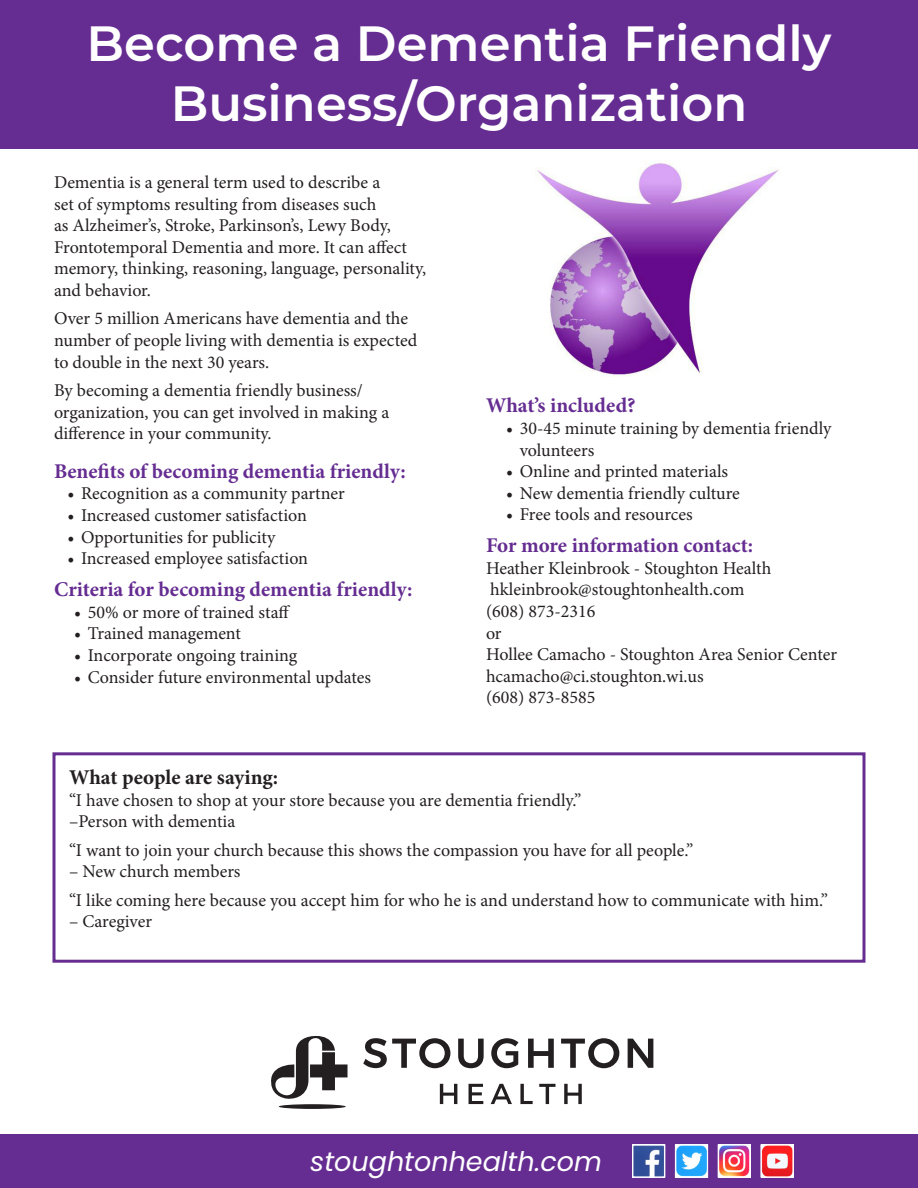
<style>
.page{position:relative;width:918px;height:1188px;background:#fff}
.page>*{position:absolute;margin:0;border:0;box-sizing:border-box;transform-origin:0 0}
.t1{font:600 49.5px/59.4px "Montserrat";color:#fff;text-align:center}
.t2{font:italic 27px "Poppins";color:#fff}
.t3{font:700 21px "Minion Pro";color:#652d91}
.t4{font:700 21px "Minion Pro";letter-spacing:-.005em;color:#231f20}
.t5{font:18px/21.6px "Minion Pro";color:#231f20}
</style>
<div class="page">
<div style="left:0;top:0;width:918px;height:148px;background:#652d91"></div>
<div style="left:52px;top:752px;width:814px;height:211px;border:3px solid #652d91"></div>
<svg style="left:271px;top:1036px;width:77px;height:63px"></svg>
<div style="left:279px;top:1104px;width:67px;height:5px;background:#231f20;border-radius:50%"></div>
<svg style="left:440px;top:1084px;width:17px;height:20px"></svg>
<svg style="left:469px;top:1084px;width:14px;height:20px"></svg>
<svg style="left:491px;top:1084px;width:21px;height:20px"></svg>
<svg style="left:520px;top:1084px;width:13px;height:20px"></svg>
<svg style="left:539px;top:1084px;width:17px;height:20px"></svg>
<svg style="left:564px;top:1084px;width:18px;height:20px"></svg>
<svg style="left:458px;top:1039px;width:26px;height:29px"></svg>
<svg style="left:363px;top:1038px;width:87px;height:30px"></svg>
<svg style="left:491px;top:1038px;width:27px;height:30px"></svg>
<svg style="left:628px;top:1039px;width:25px;height:29px"></svg>
<svg style="left:561px;top:1038px;width:58px;height:30px"></svg>
<svg style="left:528px;top:1039px;width:26px;height:29px"></svg>
<div style="left:0;top:1134px;width:918px;height:54px;background:#652d91"></div>
<img style="left:634px;top:1146px;width:29px;height:30px">
<div style="left:632px;top:1144px;width:33px;height:34px;border:1px solid #fff"></div>
<img style="left:720px;top:1146px;width:29px;height:30px">
<div style="left:718px;top:1144px;width:33px;height:34px;border:1px solid #fff"></div>
<img style="left:677px;top:1146px;width:29px;height:30px">
<div style="left:675px;top:1144px;width:33px;height:34px;border:1px solid #fff"></div>
<img style="left:762px;top:1146px;width:30px;height:30px">
<div style="left:760px;top:1144px;width:34px;height:34px;border:1px solid #fff"></div>
<img style="left:535px;top:161px;width:244px;height:216px">
<p class="t1" style="left:87px;top:12px;width:746px">Become a Dementia Friendly<br>Business/Organization</p>
<p class="t5" style="left:54px;top:172px;width:374px">Dementia is a general term used to describe a<br>set of symptoms resulting from diseases such<br>as Alzheimer’s, Stroke, Parkinson’s, Lewy Body, Frontotemporal Dementia and more. It can affect memory, thinking, reasoning, language, personality, and behavior.</p>
<p class="t5" style="left:54px;top:308px;width:365px">Over 5 million Americans have dementia and the number of people living with dementia is expected to double in the next 30 years.</p>
<p class="t5" style="left:54px;top:379px;width:337px">By becoming a dementia friendly business/ organization, you can get involved in making a difference in your community.</p>
<p class="t3" style="left:54px;top:456px;width:353px">Benefits of becoming dementia friendly:</p>
<p class="t5" style="left:68px;top:483px;width:279px">• Recognition as a community partner</p>
<p class="t5" style="left:68px;top:505px;width:241px">• Increased customer satisfaction</p>
<p class="t5" style="left:68px;top:526px;width:209px">• Opportunities for publicity</p>
<p class="t5" style="left:68px;top:548px;width:242px">• Increased employee satisfaction</p>
<p class="t3" style="left:54px;top:575px;width:360px">Criteria for becoming dementia friendly:</p>
<p class="t5" style="left:74px;top:601px;width:217px">• 50% or more of trained staff</p>
<p class="t5" style="left:74px;top:623px;width:168px">• Trained management</p>
<p class="t5" style="left:74px;top:645px;width:225px">• Incorporate ongoing training</p>
<p class="t5" style="left:74px;top:666px;width:298px">• Consider future environmental updates</p>
<p class="t3" style="left:486px;top:391px;width:151px">What’s included?</p>
<p class="t5" style="left:520px;top:417px;width:313px;text-indent:-14px">• 30-45 minute training by dementia friendly volunteers</p>
<p class="t5" style="left:506px;top:461px;width:223px">• Online and printed materials</p>
<p class="t5" style="left:506px;top:482px;width:235px">• New dementia friendly culture</p>
<p class="t5" style="left:506px;top:504px;width:188px">• Free tools and resources</p>
<p class="t3" style="left:486px;top:531px;width:269px">For more information contact:</p>
<p class="t5" style="left:486px;top:557px;width:287px">Heather Kleinbrook - Stoughton Health</p>
<p class="t5" style="left:490px;top:579px;width:256px">hkleinbrook@stoughtonhealth.com</p>
<p class="t5" style="left:486px;top:601px;width:111px">(608) 873-2316</p>
<p class="t5" style="left:486px;top:622px;width:17px">or</p>
<p class="t5" style="left:486px;top:644px;width:353px">Hollee Camacho - Stoughton Area Senior Center</p>
<p class="t5" style="left:486px;top:665px;width:219px">hcamacho@ci.stoughton.wi.us</p>
<p class="t5" style="left:486px;top:687px;width:111px">(608) 873-8585</p>
<p class="t4" style="left:69px;top:763px;width:211px">What people are saying:</p>
<p class="t5" style="left:69px;top:789px;width:514px">“I have chosen to shop at your store because you are dementia friendly.”</p>
<p class="t5" style="left:69px;top:811px;width:168px">–Person with dementia</p>
<p class="t5" style="left:69px;top:839px;width:626px">“I want to join your church because this shows the compassion you have for all people.”</p>
<p class="t5" style="left:69px;top:861px;width:173px">– New church members</p>
<p class="t5" style="left:69px;top:889px;width:761px">“I like coming here because you accept him for who he is and understand how to communicate with him.”</p>
<p class="t5" style="left:69px;top:911px;width:85px">– Caregiver</p>
<p class="t2" style="left:310px;top:1145px;width:293px">stoughtonhealth.com</p>
</div>
